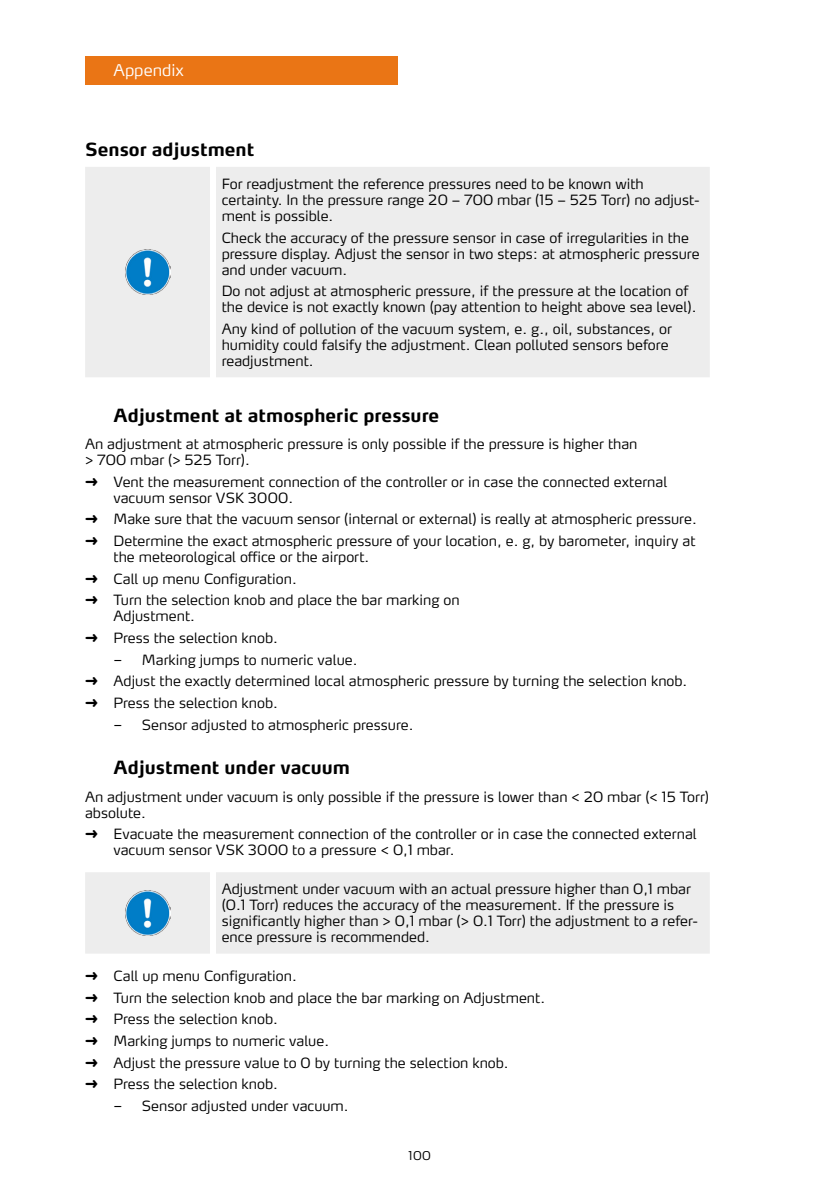
<style>
.page{position:relative;width:840px;height:1191px;background:#fff}
.page>*{position:absolute;margin:0;border:0;box-sizing:border-box;transform-origin:0 0}
.t1{font:700 18px "Max OT";color:#000}
.t2{font:300 16px "Max OT";color:#fff}
.t3{font:300 14px/16px "Max OT";color:#000}
.t4{font:300 12px "Max OT";color:#000}
.s1{font-family:"Arial Unicode MS";font-weight:400}
.s2{font-family:"Verdana";font-weight:400}
</style>
<div class="page">
<div style="left:85px;top:57px;width:312px;height:28px;background:#ea7515"></div>
<div style="left:85px;top:167px;width:624px;height:210px;background:#ededed"></div>
<img style="left:125px;top:249px;width:45px;height:46px">
<div style="left:85px;top:872px;width:624px;height:81px;background:#ededed"></div>
<img style="left:125px;top:890px;width:45px;height:45px">
<p class="t2" style="left:113px;top:60px;width:72px">Appendix</p>
<p class="t1" style="left:85px;top:137px;width:171px">Sensor adjustment</p>
<p class="t3" style="left:221px;top:176px;width:479px">For readjustment the reference pressures need to be known with certainty. In the pressure range 20 – 700 mbar (15 – 525 Torr) no adjust&shy;ment is possible.</p>
<p class="t3" style="left:221px;top:229px;width:479px">Check the accuracy of the pressure sensor in case of irregularities in the pressure display. Adjust the sensor in two steps: at atmospheric pressure and under vacuum.</p>
<p class="t3" style="left:221px;top:283px;width:476px">Do not adjust at atmospheric pressure, if the pressure at the location of the device is not exactly known (pay attention to height above sea level).</p>
<p class="t3" style="left:221px;top:321px;width:451px">Any kind of pollution of the vacuum system, e. g., oil, substances, or humidity could falsify the adjustment. Clean polluted sensors before readjustment.</p>
<p class="t1" style="left:113px;top:403px;width:327px">Adjustment at atmospheric pressure</p>
<p class="t3" style="left:85px;top:436px;width:553px">An adjustment at atmospheric pressure is only possible if the pressure is higher than &gt; 700 mbar (&gt; 525 Torr).</p>
<p class="t3" style="left:113px;top:473px;width:555px;text-indent:-28px"><span class="s1">➜</span> Vent the measurement connection of the controller or in case the connected external vacuum sensor VSK 3000.</p>
<p class="t3" style="left:85px;top:508px;width:612px;line-height:21.6px"><span class="s1">➜</span> Make sure that the vacuum sensor (internal or external) is really at atmospheric pressure. <span class="s1">➜</span> Determine the exact atmospheric pressure of your location, e. g, by barometer, inquiry at</p>
<p class="t3" style="left:85px;top:546px;width:376px;line-height:21.6px;text-indent:28px">the meteorological office or the airport.<br><span class="s1">➜</span> Call up menu Configuration.<br><span class="s1">➜</span> Turn the selection knob and place the bar marking on</p>
<p class="t3" style="left:85px;top:605px;width:194px;line-height:21.6px;text-indent:28px">Adjustment.<br><span class="s1">➜</span> Press the selection knob.</p>
<p class="t3" style="left:85px;top:648px;width:603px;line-height:21.6px;text-indent:28px"><span class="s2">–</span> Marking jumps to numeric value.<br><span class="s1">➜</span> Adjust the exactly determined local atmospheric pressure by turning the selection knob. <span class="s1">➜</span> Press the selection knob.</p>
<p class="t3" style="left:113px;top:716px;width:301px"><span class="s2">–</span> Sensor adjusted to atmospheric pressure.</p>
<p class="t1" style="left:113px;top:756px;width:238px">Adjustment under vacuum</p>
<p class="t3" style="left:85px;top:788px;width:625px">An adjustment under vacuum is only possible if the pressure is lower than &lt; 20 mbar (&lt; 15 Torr) absolute.</p>
<p class="t3" style="left:113px;top:826px;width:584px;text-indent:-28px"><span class="s1">➜</span> Evacuate the measurement connection of the controller or in case the connected external vacuum sensor VSK 3000 to a pressure &lt; 0,1 mbar.</p>
<p class="t3" style="left:221px;top:881px;width:477px">Adjustment under vacuum with an actual pressure higher than 0,1 mbar (0.1 Torr) reduces the accuracy of the measurement. If the pressure is significantly higher than &gt; 0,1 mbar (&gt; 0.1 Torr) the adjustment to a refer&shy;ence pressure is recommended.</p>
<p class="t3" style="left:85px;top:965px;width:461px;line-height:21.6px"><span class="s1">➜</span> Call up menu Configuration.<br><span class="s1">➜</span> Turn the selection knob and place the bar marking on Adjustment. <span class="s1">➜</span> Press the selection knob.<br><span class="s1">➜</span> Marking jumps to numeric value.<br><span class="s1">➜</span> Adjust the pressure value to 0 by turning the selection knob.<br><span class="s1">➜</span> Press the selection knob.</p>
<p class="t3" style="left:113px;top:1097px;width:236px"><span class="s2">–</span> Sensor adjusted under vacuum.</p>
<p class="t4" style="left:408px;top:1148px;width:24px">100</p>
</div>
